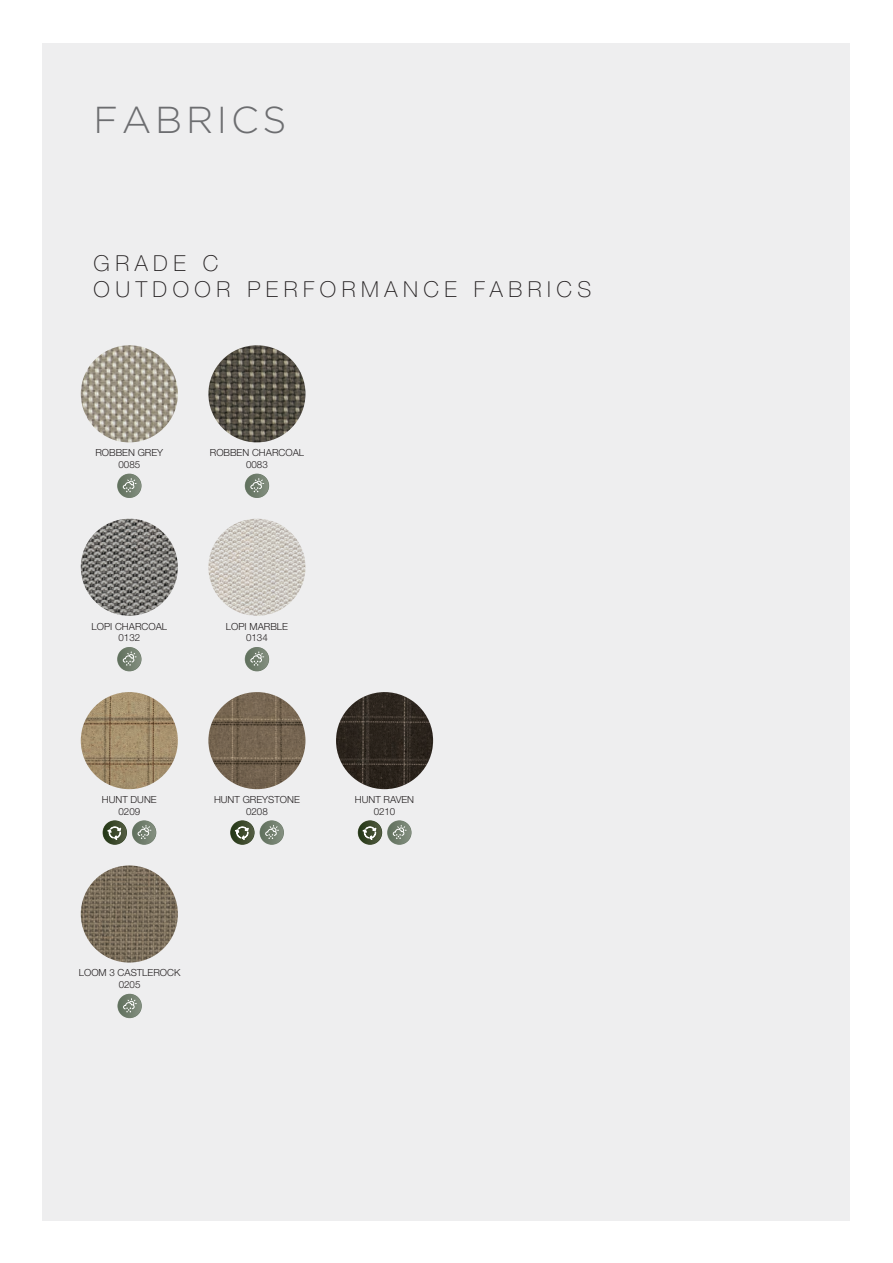
<style>
.page{position:relative;width:893px;height:1263px;background:#fff}
.page>*{position:absolute;margin:0;border:0;box-sizing:border-box;transform-origin:0 0}
.t1{font:300 37.5px "Gotham";letter-spacing:.1em;color:#6c6d70}
.t2{font:100 22.05px "Helvetica Neue LT Pro";letter-spacing:.25em;color:#231f20}
.t3{font:300 9.75px "Helvetica Neue LT Pro";color:#231f20}
</style>
<div class="page">
<div style="left:43px;top:43px;width:807px;height:1177px;background:#eeeeef"></div>
<img style="left:208px;top:345px;width:97px;height:97px;border-radius:49px">
<img style="left:81px;top:345px;width:97px;height:97px;border-radius:49px">
<svg style="left:117px;top:474px;width:25px;height:24px"></svg>
<svg style="left:118px;top:474px;width:23px;height:24px"></svg>
<svg style="left:122px;top:478px;width:15px;height:14px"></svg>
<svg style="left:245px;top:474px;width:24px;height:24px"></svg>
<svg style="left:250px;top:478px;width:14px;height:14px"></svg>
<svg style="left:117px;top:994px;width:25px;height:24px"></svg>
<svg style="left:118px;top:994px;width:23px;height:24px"></svg>
<svg style="left:123px;top:998px;width:14px;height:14px"></svg>
<img style="left:81px;top:865px;width:97px;height:97px;border-radius:49px">
<img style="left:208px;top:519px;width:97px;height:97px;border-radius:49px">
<img style="left:81px;top:519px;width:97px;height:97px;border-radius:49px">
<svg style="left:117px;top:647px;width:25px;height:24px"></svg>
<svg style="left:118px;top:647px;width:23px;height:24px"></svg>
<svg style="left:122px;top:651px;width:15px;height:15px"></svg>
<div style="left:245px;top:647px;width:24px;height:24px;background:linear-gradient(to right,#60705d,#828d7e);border-radius:12px"></div>
<svg style="left:250px;top:651px;width:14px;height:15px"></svg>
<img style="left:81px;top:692px;width:97px;height:97px;border-radius:49px">
<img style="left:208px;top:692px;width:97px;height:97px;border-radius:49px">
<img style="left:336px;top:692px;width:97px;height:97px;border-radius:49px">
<svg style="left:387px;top:820px;width:25px;height:25px"></svg>
<svg style="left:388px;top:821px;width:23px;height:23px"></svg>
<svg style="left:392px;top:825px;width:15px;height:14px"></svg>
<svg style="left:260px;top:820px;width:24px;height:25px"></svg>
<div style="left:260px;top:821px;width:24px;height:23px;background:linear-gradient(to right,#61715e,#828d7d);border-radius:12px"></div>
<svg style="left:265px;top:825px;width:14px;height:14px"></svg>
<svg style="left:132px;top:820px;width:24px;height:25px"></svg>
<svg style="left:132px;top:821px;width:24px;height:23px"></svg>
<svg style="left:137px;top:825px;width:14px;height:14px"></svg>
<svg style="left:358px;top:820px;width:24px;height:25px"></svg>
<svg style="left:358px;top:821px;width:24px;height:23px"></svg>
<svg style="left:363px;top:825px;width:13px;height:15px"></svg>
<svg style="left:230px;top:820px;width:25px;height:25px"></svg>
<svg style="left:231px;top:821px;width:23px;height:23px"></svg>
<svg style="left:235px;top:825px;width:14px;height:15px"></svg>
<svg style="left:103px;top:820px;width:24px;height:25px"></svg>
<div style="left:103px;top:821px;width:24px;height:23px;background:linear-gradient(to right,#273918,#515a40);border-radius:12px"></div>
<svg style="left:107px;top:825px;width:14px;height:15px"></svg>
<p class="t1" style="left:94px;top:96px;width:195px">FABRICS</p>
<p class="t2" style="left:94px;top:250px;width:126px">GRADE C</p>
<p class="t2" style="left:94px;top:276px;width:499px">OUTDOOR PERFORMANCE FABRICS</p>
<p class="t3" style="left:95px;top:447px;width:69px">ROBBEN GREY</p>
<p class="t3" style="left:118px;top:459px;width:23px">0085</p>
<p class="t3" style="left:210px;top:447px;width:96px">ROBBEN CHARCOAL</p>
<p class="t3" style="left:246px;top:459px;width:23px">0083</p>
<p class="t3" style="left:92px;top:620px;width:77px">LOPI CHARCOAL</p>
<p class="t3" style="left:118px;top:632px;width:23px">0132</p>
<p class="t3" style="left:226px;top:620px;width:63px">LOPI MARBLE</p>
<p class="t3" style="left:246px;top:632px;width:23px">0134</p>
<p class="t3" style="left:102px;top:794px;width:56px">HUNT DUNE</p>
<p class="t3" style="left:118px;top:805px;width:23px">0209</p>
<p class="t3" style="left:214px;top:794px;width:87px">HUNT GREYSTONE</p>
<p class="t3" style="left:246px;top:805px;width:23px">0208</p>
<p class="t3" style="left:355px;top:794px;width:61px">HUNT RAVEN</p>
<p class="t3" style="left:374px;top:805px;width:23px">0210</p>
<p class="t3" style="left:79px;top:967px;width:103px">LOOM 3 CASTLEROCK</p>
<p class="t3" style="left:119px;top:979px;width:23px">0205</p>
</div>
